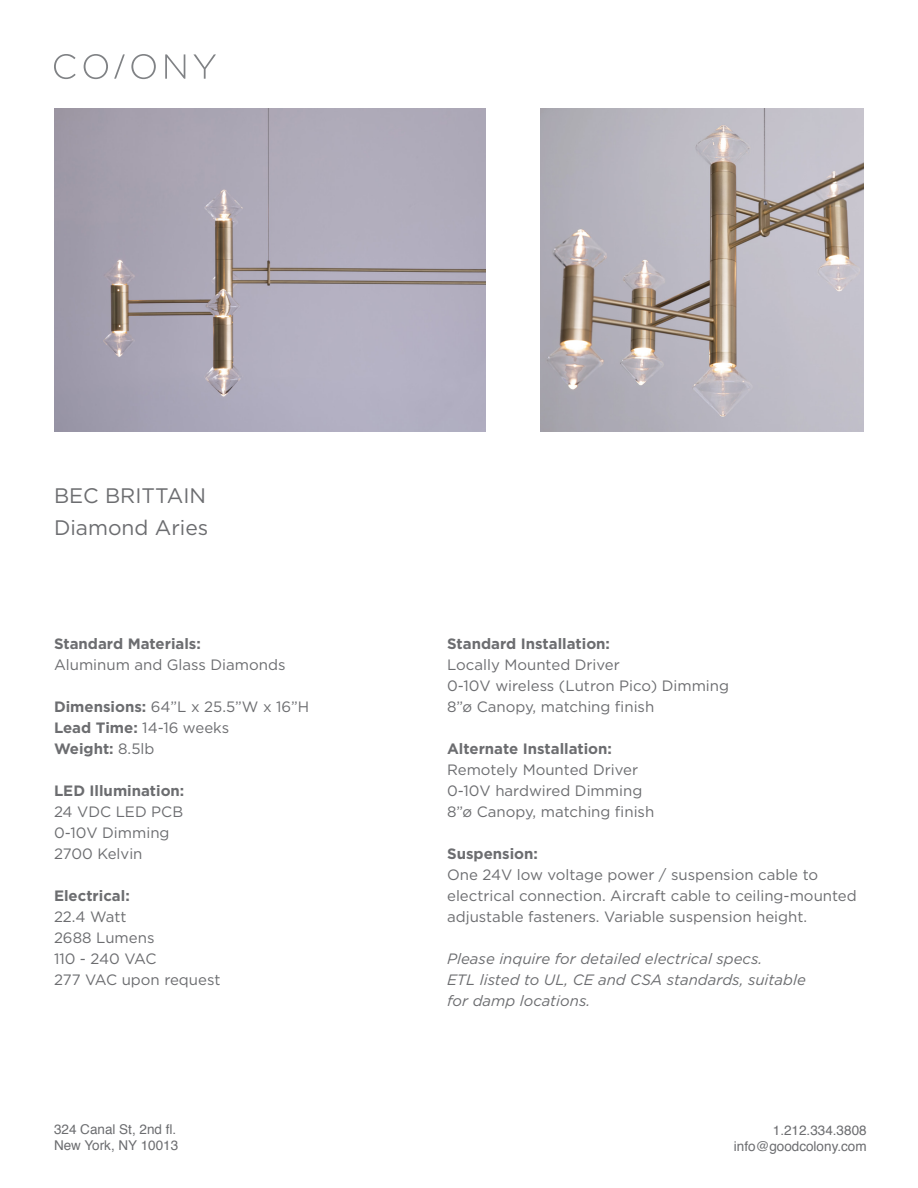
<style>
.page{position:relative;width:918px;height:1188px;background:#fff}
.page>*{position:absolute;margin:0;border:0;box-sizing:border-box;transform-origin:0 0}
.t1{font:21px "Gotham";color:#6c6d70}
.t2{font:15px/21px "Gotham";color:#6c6d70}
.t3{font:700 15px "Gotham";color:#6c6d70}
.t4{font:italic 15px "Gotham";color:#6c6d70}
.t5{font:13.5px "Helvetica";color:#6c6d70}
.s1{font-weight:700}
.s2{font-weight:400}
</style>
<div class="page">
<svg style="left:84px;top:54px;width:24px;height:25px"></svg>
<svg style="left:131px;top:54px;width:25px;height:25px"></svg>
<svg style="left:165px;top:54px;width:20px;height:25px"></svg>
<svg style="left:193px;top:54px;width:23px;height:25px"></svg>
<svg style="left:114px;top:54px;width:11px;height:25px"></svg>
<svg style="left:54px;top:54px;width:22px;height:25px"></svg>
<img style="left:54px;top:108px;width:432px;height:324px">
<img style="left:540px;top:108px;width:324px;height:324px">
<p class="t1" style="left:54px;top:482px;width:154px">BEC BRITTAIN</p>
<p class="t1" style="left:54px;top:514px;width:156px">Diamond Aries</p>
<p class="t3" style="left:54px;top:634px;width:148px">Standard Materials:</p>
<p class="t2" style="left:54px;top:654px;width:233px">Aluminum and Glass Diamonds</p>
<p class="t2" style="left:54px;top:696px;width:257px"><span class="s1">Dimensions:</span> 64”L x 25.5”W x 16”H</p>
<p class="t2" style="left:54px;top:717px;width:177px"><span class="s1">Lead Time:</span> 14-16 weeks</p>
<p class="t3" style="left:54px;top:739px;width:102px">Weight: <span class="s2">8.5lb</span></p>
<p class="t3" style="left:54px;top:781px;width:132px">LED Illumination:</p>
<p class="t2" style="left:54px;top:801px;width:131px">24 VDC LED PCB</p>
<p class="t2" style="left:54px;top:822px;width:117px">0-10V Dimming</p>
<p class="t2" style="left:54px;top:843px;width:90px">2700 Kelvin</p>
<p class="t3" style="left:54px;top:886px;width:77px">Electrical:</p>
<p class="t2" style="left:54px;top:906px;width:74px">22.4 Watt</p>
<p class="t2" style="left:54px;top:927px;width:102px">2688 Lumens</p>
<p class="t2" style="left:54px;top:948px;width:104px">110 - 240 VAC</p>
<p class="t2" style="left:54px;top:969px;width:168px">277 VAC upon request</p>
<p class="t5" style="left:54px;top:1119px;width:124px">324 Canal St, 2nd fl.</p>
<p class="t5" style="left:54px;top:1135px;width:126px">New York, NY 10013</p>
<p class="t3" style="left:447px;top:634px;width:164px">Standard Installation:</p>
<p class="t2" style="left:447px;top:654px;width:174px">Locally Mounted Driver</p>
<p class="t2" style="left:447px;top:675px;width:284px">0-10V wireless (Lutron Pico) Dimming</p>
<p class="t2" style="left:447px;top:696px;width:209px">8”ø Canopy, matching finish</p>
<p class="t3" style="left:447px;top:739px;width:166px">Alternate Installation:</p>
<p class="t2" style="left:447px;top:759px;width:192px">Remotely Mounted Driver</p>
<p class="t2" style="left:447px;top:780px;width:197px">0-10V hardwired Dimming</p>
<p class="t2" style="left:447px;top:801px;width:209px">8”ø Canopy, matching finish</p>
<p class="t3" style="left:447px;top:844px;width:92px">Suspension:</p>
<p class="t2" style="left:447px;top:864px;width:411px">One 24V low voltage power / suspension cable to electrical connection. Aircraft cable to ceiling-mounted adjustable fasteners. Variable suspension height.</p>
<p class="t4" style="left:447px;top:949px;width:317px">Please inquire for detailed electrical specs.</p>
<p class="t4" style="left:447px;top:970px;width:360px">ETL listed to UL, CE and CSA standards, suitable</p>
<p class="t4" style="left:447px;top:991px;width:145px">for damp locations.</p>
<p class="t5" style="left:773px;top:1120px;width:95px">1.212.334.3808</p>
<p class="t5" style="left:734px;top:1136px;width:134px">info@goodcolony.com</p>
</div>
